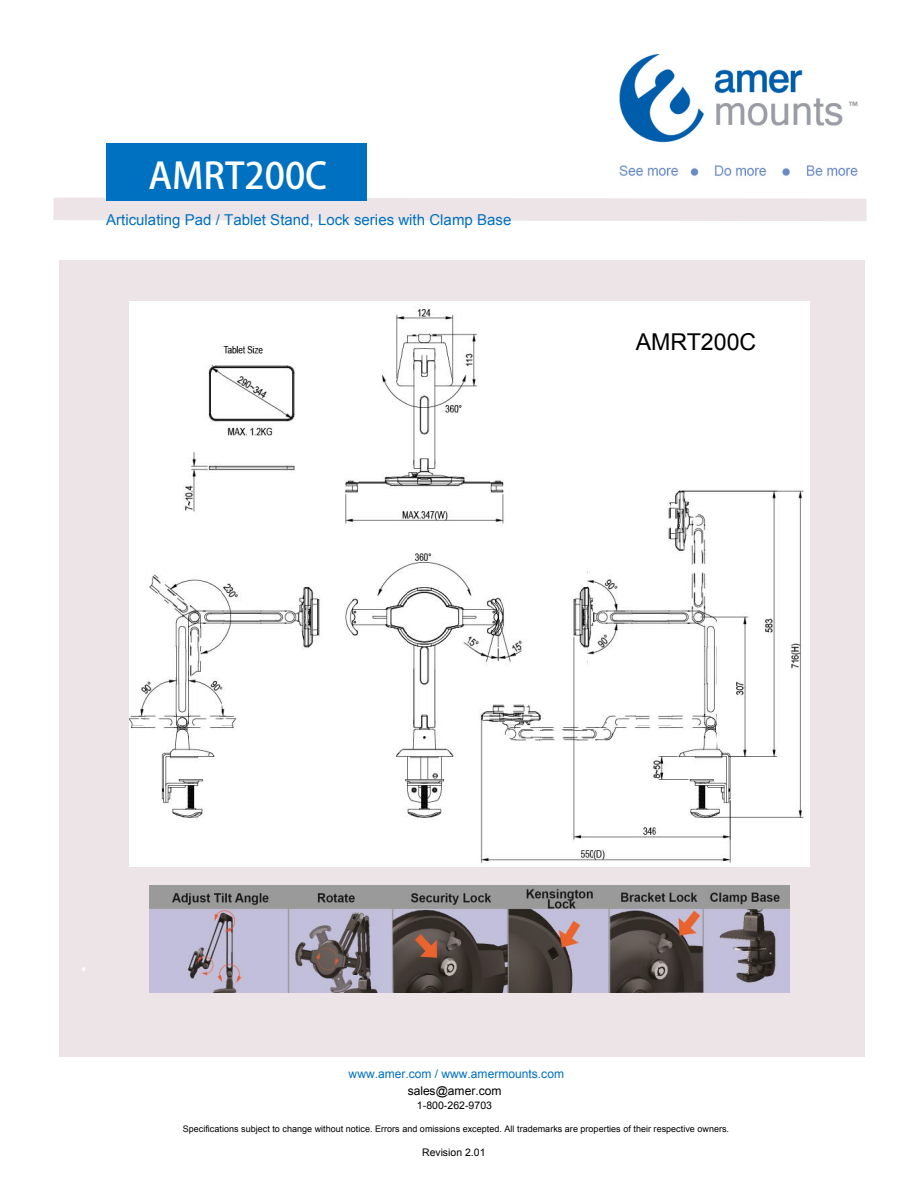
<style>
.page{position:relative;width:918px;height:1188px;background:#fff}
.page>*{position:absolute;margin:0;border:0;box-sizing:border-box;transform-origin:0 0}
.t1{font:36px "Arial G Bpc EUC H";color:#fff}
.t2{font:23.25px "Arial";color:#000}
.t3{font:15px "Arial";color:#0070c0}
.t4{font:700 13.8px "Arial Narrow";color:#fff}
.t5{font:12px "Arial";color:#0070c0}
.t6{font:12px "Arial";letter-spacing:-.005em;color:#000}
.t7{font:10.5px "Arial";letter-spacing:.005em;color:#000}
.t8{font:9px "Arial";letter-spacing:.005em;color:#000}
</style>
<div class="page">
<svg style="left:53px;top:143px;width:814px;height:78px"></svg>
<div style="left:59px;top:260px;width:806px;height:797px;background:#ece4e7"></div>
<img style="left:620px;top:55px;width:238px;height:124px">
<img style="left:130px;top:301px;width:679px;height:565px">
<img style="left:150px;top:885px;width:639px;height:107px">
<p class="t1" style="left:148px;top:154px;width:180px">AMRT200C</p>
<p class="t3" style="left:106px;top:210px;width:407px">Articulating Pad / Tablet Stand, Lock series with Clamp Base</p>
<p class="t2" style="left:636px;top:327px;width:122px">AMRT200C</p>
<p class="t4" style="left:82px;top:959px;width:5px">•</p>
<p class="t5" style="left:349px;top:1066px;width:217px">www.amer.com / www.amermounts.com</p>
<p class="t6" style="left:408px;top:1083px;width:95px">sales@amer.com</p>
<p class="t7" style="left:417px;top:1099px;width:77px">1-800-262-9703</p>
<p class="t8" style="left:183px;top:1123px;width:548px">Specifications subject to change without notice. Errors and omissions excepted. All trademarks are properties of their respective owners.</p>
<p class="t7" style="left:422px;top:1146px;width:65px">Revision 2.01</p>
</div>
